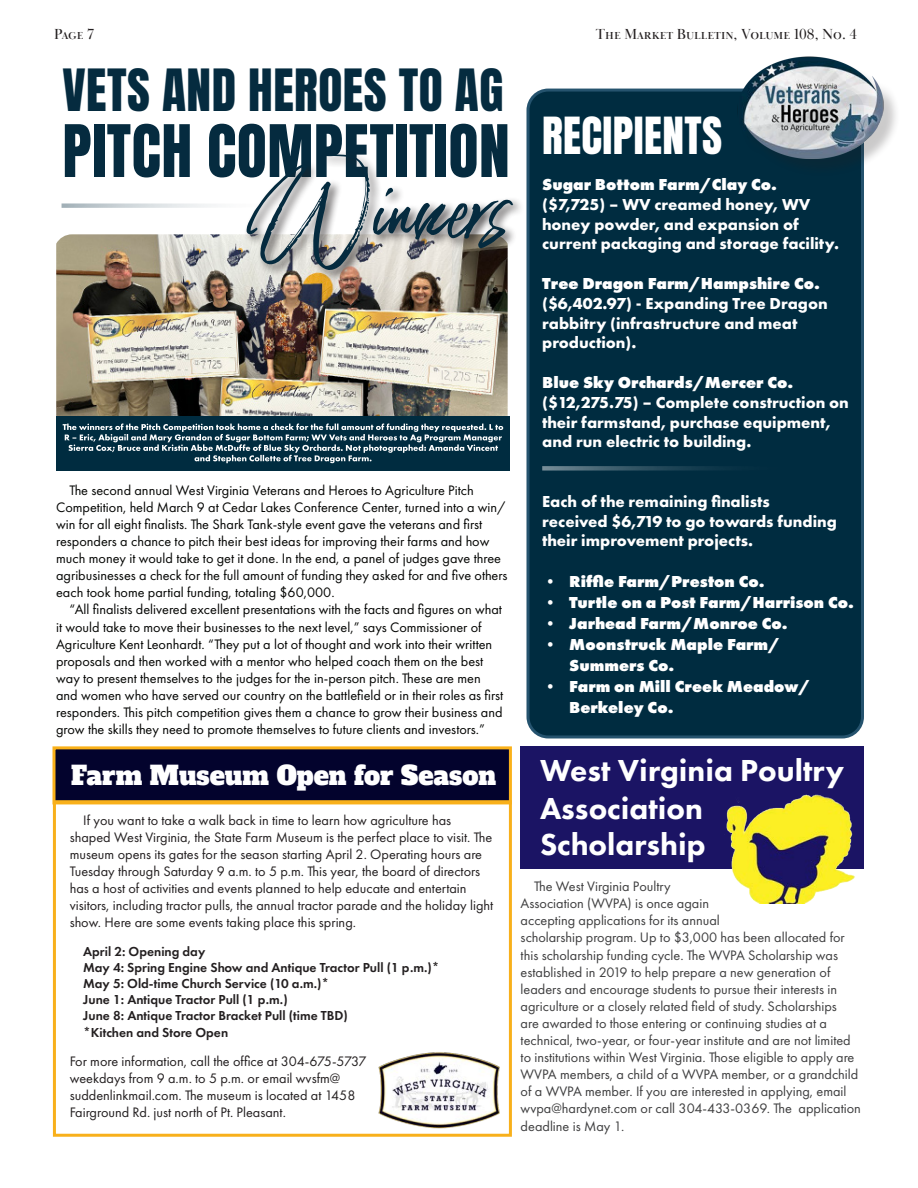
<style>
.page{position:relative;width:918px;height:1188px;background:#fff}
.page>*{position:absolute;margin:0;border:0;box-sizing:border-box;transform-origin:0 0}
.Stories{font:138px "Connoisseurs";color:#052b3f}
.Stories-2{font:61.5px "Anton";letter-spacing:.01em;color:#052b3f}
.Stories-3{font:49.5px "Anton";letter-spacing:.01em;color:#052b3f}
.Stories-4{font:43.5px "Anton";letter-spacing:.01em;color:#fff}
.Paragraph_Style_1{font:800 31.5px "Futura PT";color:#fff}
.Paragraph_Style_1-2{font:25.5px "Alfa Slab One";color:#fff}
.Paragraph_Style_1-3{font:700 16.5px/19.8px "Futura PT";color:#fff}
.Paragraph_Style_1-4{font:800 16.5px/21px "Futura PT";color:#fff}
.t1{font:15px "Baskerville Display PT";color:#231f20}
.Stories-5{font:14.25px/17.1px "Futura PT";color:#040503}
.Stories-6{font:14.25px/17.1px "Futura PT";color:#3e3e3f}
.Stories-7{font:14.25px/17.1px "Futura PT";color:#231f20}
.Paragraph_Style_1-5{font:14.25px/17.1px "Futura PT";color:#231f20}
.Stories-8{font:600 13.5px "Futura PT";color:#231f20}
.s1{font-weight:800}
</style>
<div class="page">
<img style="left:56px;top:234px;width:452px;height:182px">
<div style="left:244px;top:151px;width:281px;height:132px;background:#231f20;opacity:.75"></div>
<div style="left:528px;top:90px;width:334px;height:647px;background:#002c40;border-radius:20px"></div>
<div style="left:526px;top:89px;width:338px;height:649px;border:3px solid #25536e;border-radius:20px"></div>
<div style="left:740px;top:59px;width:161px;height:118px;background:#231f20;opacity:.24"></div>
<img style="left:730px;top:56px;width:165px;height:111px">
<svg style="left:62px;top:203px;width:230px;height:5px"></svg>
<svg style="left:542px;top:466px;width:182px;height:5px"></svg>
<div style="left:521px;top:747px;width:343px;height:122px;background:#1b1464"></div>
<img style="left:726px;top:794px;width:129px;height:110px">
<div style="left:52px;top:746px;width:460px;height:58px;background:#03032d;border:3px solid #fab11a"></div>
<img style="left:378px;top:1052px;width:122px;height:77px">
<div style="left:53px;top:800px;width:459px;height:337px;border:3px solid #f8b01b"></div>
<div style="left:56px;top:416px;width:454px;height:55px;background:#002c40"></div>
<svg style="left:63px;top:423px;width:440px;height:40px"></svg>
<p class="t1" style="left:54px;top:25px;width:42px">Page 7</p>
<p class="t1" style="left:596px;top:25px;width:263px">The Market Bulletin, Volume 108, No. 4</p>
<p class="Stories-3" style="left:62px;top:65px;width:442px">VETS AND HEROES TO AG</p>
<p class="Stories-2" style="left:62px;top:120px;width:449px">PITCH COMPETITION</p>
<p class="Stories-4" style="left:542px;top:114px;width:182px">RECIPIENTS</p>
<p class="Stories" style="left:265px;top:104px;width:250px">Winners</p>
<p class="Paragraph_Style_1-4" style="left:542px;top:174px;width:236px">Sugar Bottom Farm/Clay Co.</p>
<p class="Paragraph_Style_1-3" style="left:542px;top:194px;width:298px">($7,725) – WV creamed honey, WV honey powder, and expansion of current packaging and storage facility.</p>
<p class="Paragraph_Style_1-3" style="left:542px;top:273px;width:287px"><span class="s1">Tree Dragon Farm/Hampshire Co. </span>($6,402.97) - Expanding Tree Dragon rabbitry (infrastructure and meat production).</p>
<p class="Paragraph_Style_1-3" style="left:542px;top:372px;width:308px"><span class="s1">Blue Sky Orchards/Mercer Co. </span>($12,275.75) – Complete construction on their farmstand, purchase equipment, and run electric to building.</p>
<p class="Stories-5" style="left:56px;top:481px;width:453px;text-indent:13px">The second annual West Virginia Veterans and Heroes to Agriculture Pitch Competition, held March 9 at Cedar Lakes Conference Center, turned into a win/ win for all eight finalists. The Shark Tank-style event gave the veterans and first responders a chance to pitch their best ideas for improving their farms and how much money it would take to get it done. In the end, a panel of judges gave three agribusinesses a check for the full amount of funding they asked for and five others each took home partial funding, totaling $60,000.</p>
<p class="Stories-5" style="left:56px;top:601px;width:449px;text-indent:13px">“All finalists delivered excellent presentations with the facts and figures on what it would take to move their businesses to the next level,” says Commissioner of Agriculture Kent Leonhardt. “They put a lot of thought and work into their written proposals and then worked with a mentor who helped coach them on the best way to present themselves to the judges for the in-person pitch. These are men and women who have served our country on the battlefield or in their roles as first responders. This pitch competition gives them a chance to grow their business and grow the skills they need to promote themselves to future clients and investors.”</p>
<p class="Paragraph_Style_1-2" style="left:71px;top:753px;width:427px">Farm Museum Open for Season</p>
<p class="Stories-7" style="left:70px;top:811px;width:425px;text-indent:14px">If you want to take a walk back in time to learn how agriculture has shaped West Virginia, the State Farm Museum is the perfect place to visit. The museum opens its gates for the season starting April 2. Operating hours are Tuesday through Saturday 9 a.m. to 5 p.m. This year, the board of directors has a host of activities and events planned to help educate and entertain visitors, including tractor pulls, the annual tractor parade and the holiday light show. Here are some events taking place this spring.</p>
<p class="Stories-8" style="left:83px;top:943px;width:124px">April 2: Opening day</p>
<p class="Stories-8" style="left:83px;top:959px;width:358px">May 4: Spring Engine Show and Antique Tractor Pull (1 p.m.)*</p>
<p class="Stories-8" style="left:83px;top:975px;width:247px">May 5: Old-time Church Service (10 a.m.)*</p>
<p class="Stories-8" style="left:83px;top:991px;width:206px">June 1: Antique Tractor Pull (1 p.m.)</p>
<p class="Stories-8" style="left:83px;top:1007px;width:266px">June 8: Antique Tractor Bracket Pull (time TBD)</p>
<p class="Stories-8" style="left:83px;top:1024px;width:147px">*Kitchen and Store Open</p>
<p class="Paragraph_Style_1-5" style="left:70px;top:1052px;width:298px">For more information, call the office at 304-675-5737 weekdays from 9 a.m. to 5 p.m. or email wvsfm@ suddenlinkmail.com. The museum is located at 1458<br>Fairground Rd. just north of Pt. Pleasant.</p>
<p class="Paragraph_Style_1-3" style="left:542px;top:491px;width:296px">Each of the remaining finalists received $6,719 to go towards funding their improvement projects.</p>
<p class="Paragraph_Style_1-4" style="left:542px;top:571px;width:224px">• Riffle Farm/Preston Co.</p>
<p class="Paragraph_Style_1-4" style="left:542px;top:592px;width:313px">• Turtle on a Post Farm/Harrison Co.</p>
<p class="Paragraph_Style_1-4" style="left:542px;top:613px;width:247px">• Jarhead Farm/Monroe Co.</p>
<p class="Paragraph_Style_1-4" style="left:569px;top:634px;width:213px;text-indent:-27px">• Moonstruck Maple Farm/<br>Summers Co.</p>
<p class="Paragraph_Style_1-4" style="left:569px;top:676px;width:243px;text-indent:-27px">• Farm on Mill Creek Meadow/<br>Berkeley Co.</p>
<p class="Paragraph_Style_1" style="left:540px;top:751px;width:306px">West Virginia Poultry</p>
<p class="Paragraph_Style_1" style="left:540px;top:788px;width:165px">Association</p>
<p class="Paragraph_Style_1" style="left:540px;top:824px;width:167px">Scholarship</p>
<p class="Stories-6" style="left:521px;top:878px;width:342px;text-indent:13px">The West Virginia Poultry<br>Association (WVPA) is once again<br>accepting applications for its annual<br>scholarship program. Up to $3,000 has been allocated for this scholarship funding cycle. The WVPA Scholarship was established in 2019 to help prepare a new generation of leaders and encourage students to pursue their interests in agriculture or a closely related field of study. Scholarships<br>are awarded to those entering or continuing studies at a technical, two-year, or four-year institute and are not limited to institutions within West Virginia. Those eligible to apply are WVPA members, a child of a WVPA member, or a grandchild of a WVPA member. If you are interested in applying, email wvpa@hardynet.com or call 304-433-0369. The application deadline is May 1.</p>
</div>
